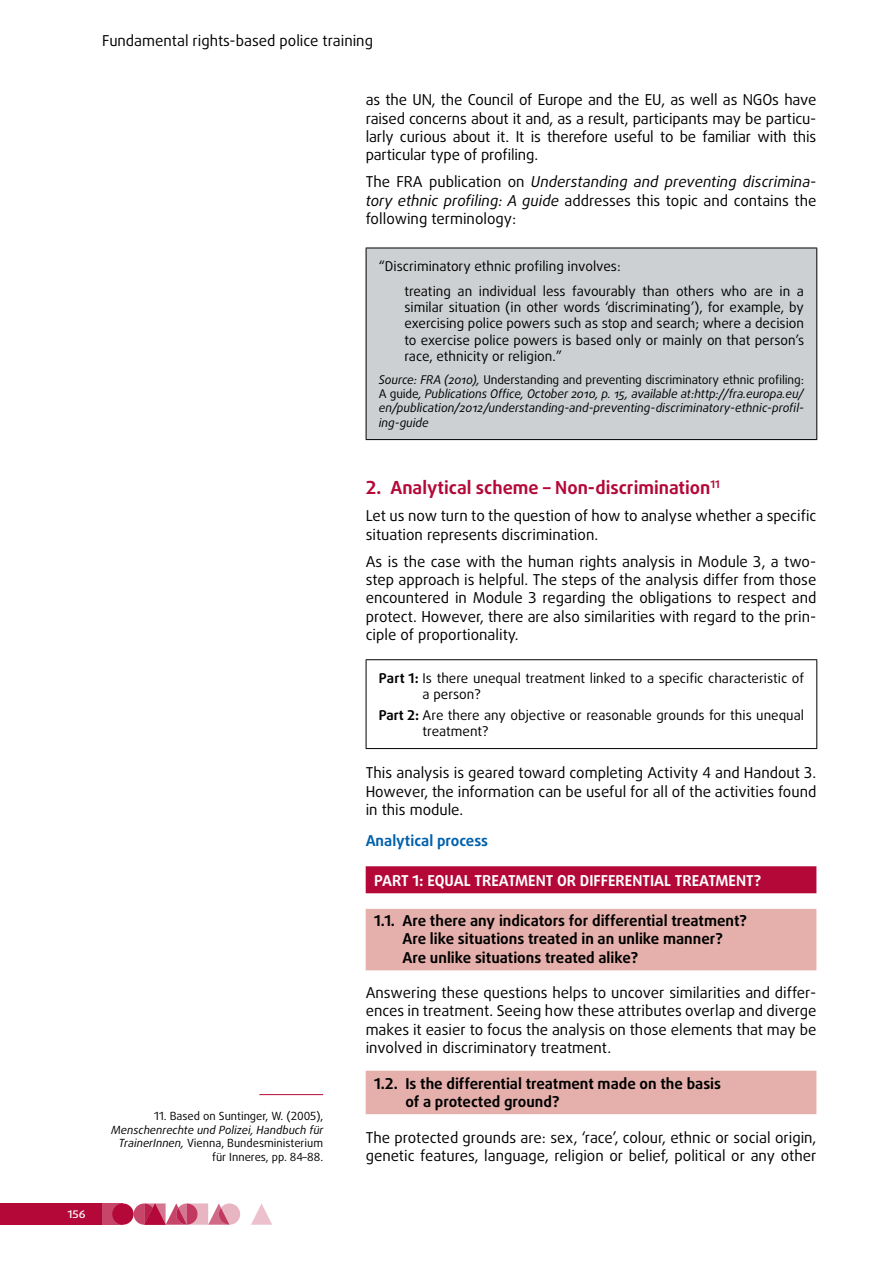
<style>
.page{position:relative;width:893px;height:1263px;background:#fff}
.page>*{position:absolute;margin:0;border:0;box-sizing:border-box;transform-origin:0 0}
.t1{font:700 18px "Daxline Pro";color:#b30838}
.t2{font:15px/18.5px "Daxline Pro";color:#000;text-align:justify}
.t3{font:700 15px/18.5px "Daxline Pro";color:#000}
.t4{font:700 15px "Daxline Pro";color:#fff}
.t5{font:700 15px "Daxline Pro";color:#0061ad}
.t6{font:13.5px/16.2px "Daxline Pro";color:#000}
.t7{font:italic 12px/14.4px "Daxline Pro";letter-spacing:-.005em;color:#000;text-align:justify}
.t8{font:italic 11.25px/13.5px "Daxline Pro";color:#000;text-align:right}
.t9{font:11.25px "Daxline Pro";color:#000}
.t10{font:500 10.5px "Daxline Pro";color:#fff;scale:1.1 1}
.s1{font-style:italic}
.s2{font-style:normal}
.s3{font-weight:700}
</style>
<div class="page">
<div style="left:366px;top:866px;width:450px;height:27px;background:#b30838"></div>
<div style="left:366px;top:909px;width:450px;height:61px;background:#e5b0ab"></div>
<div style="left:366px;top:1071px;width:450px;height:43px;background:#e5b0ab"></div>
<div style="left:366px;top:248px;width:451px;height:192px;background:#cdd0d2"></div>
<hr style="left:366px;top:248px;width:451px;height:1px;background:#000">
<hr style="left:366px;top:248px;width:1px;height:191px;background:#000">
<hr style="left:816px;top:248px;width:1px;height:191px;background:#000">
<hr style="left:366px;top:439px;width:451px;height:1px;background:#000">
<hr style="left:366px;top:659px;width:451px;height:1px;background:#000">
<hr style="left:366px;top:660px;width:1px;height:88px;background:#000">
<hr style="left:816px;top:660px;width:1px;height:88px;background:#000">
<hr style="left:366px;top:748px;width:451px;height:1px;background:#000">
<hr style="left:259px;top:1094px;width:64px;height:1px;background:#b30838">
<div style="left:0;top:1203px;width:102px;height:22px;background:#b30838"></div>
<div style="left:102px;top:1203px;width:21px;height:22px;background:#c64569"></div>
<div style="left:112px;top:1203px;width:22px;height:22px;background:#b30838;border-radius:50%"></div>
<svg style="left:134px;top:1203px;width:106px;height:22px"></svg>
<svg style="left:251px;top:1204px;width:21px;height:21px"></svg>
<p class="t2" style="left:102px;top:31px;width:272px">Fundamental rights-based police training</p>
<p class="t2" style="left:366px;top:91px;width:452px">as the UN, the Council of Europe and the EU, as well as NGOs have raised concerns about it and, as a result, participants may be particu&shy;larly curious about it. It is therefore useful to be familiar with this particular type of profiling.</p>
<p class="t2" style="left:366px;top:173px;width:452px">The FRA publication on <span class="s1">Understanding and preventing discrimina&shy;tory ethnic profiling: A guide</span> addresses this topic and contains the following terminology:</p>
<p class="t6" style="left:404px;top:254px;width:401px;line-height:24.8px;text-indent:-26px">“Discriminatory ethnic profiling involves:<br>treating an individual less favourably than others who are in a</p>
<p class="t6" style="left:404px;top:299px;width:401px;text-align:justify">similar situation (in other words ‘discriminating’), for example, by exercising police powers such as stop and search; where a decision to exercise police powers is based only or mainly on that person’s race, ethnicity or religion.”</p>
<p class="t7" style="left:379px;top:372px;width:427px">Source: FRA (2010), <span class="s2">Understanding and preventing discriminatory ethnic profiling:<br>A guide</span>, Publications Office, October 2010, p. 15, available at:http://fra.europa.eu/ en/publication/2012/understanding-and-preventing-discriminatory-ethnic-profil&shy;ing-guide</p>
<p class="t10" style="left:67px;top:1207px;width:18px">156</p>
<p class="t9" style="left:154px;top:1109px;width:170px">11. Based on Suntinger, W. (2005),</p>
<p class="t8" style="left:111px;top:1123px;width:214px">Menschenrechte und Polizei, Handbuch für<br>TrainerInnen, <span class="s2">Vienna, Bundesministerium für Inneres, pp. 84–88.</span></p>
<p class="t1" style="left:366px;top:476px;width:356px">2. Analytical scheme – Non-discrimination<sup>11</sup></p>
<p class="t2" style="left:366px;top:507px;width:452px">Let us now turn to the question of how to analyse whether a specific situation represents discrimination.</p>
<p class="t2" style="left:366px;top:552px;width:452px">As is the case with the human rights analysis in Module 3, a two&shy;step approach is helpful. The steps of the analysis differ from those encountered in Module 3 regarding the obligations to respect and protect. However, there are also similarities with regard to the prin&shy;ciple of proportionality.</p>
<p class="t6" style="left:423px;top:670px;width:383px;text-indent:-44px"><span class="s3">Part 1:</span> Is there unequal treatment linked to a specific characteristic of a person?</p>
<p class="t6" style="left:423px;top:707px;width:383px;text-indent:-44px"><span class="s3">Part 2:</span> Are there any objective or reasonable grounds for this unequal treatment?</p>
<p class="t2" style="left:366px;top:764px;width:452px">This analysis is geared toward completing Activity 4 and Handout 3.<br>However, the information can be useful for all of the activities found in this module.</p>
<p class="t5" style="left:366px;top:831px;width:124px">Analytical process</p>
<p class="t4" style="left:374px;top:871px;width:389px">PART 1: EQUAL TREATMENT OR DIFFERENTIAL TREATMENT?</p>
<p class="t3" style="left:402px;top:911px;width:346px;text-indent:-28px">1.1. Are there any indicators for differential treatment?<br>Are like situations treated in an unlike manner?<br>Are unlike situations treated alike?</p>
<p class="t2" style="left:366px;top:983px;width:452px">Answering these questions helps to uncover similarities and differ&shy;ences in treatment. Seeing how these attributes overlap and diverge makes it easier to focus the analysis on those elements that may be involved in discriminatory treatment.</p>
<p class="t3" style="left:405px;top:1074px;width:317px;text-indent:-31px">1.2. Is the differential treatment made on the basis of a protected ground?</p>
<p class="t2" style="left:366px;top:1128px;width:452px">The protected grounds are: sex, ‘race’, colour, ethnic or social origin, genetic features, language, religion or belief, political or any other</p>
</div>
